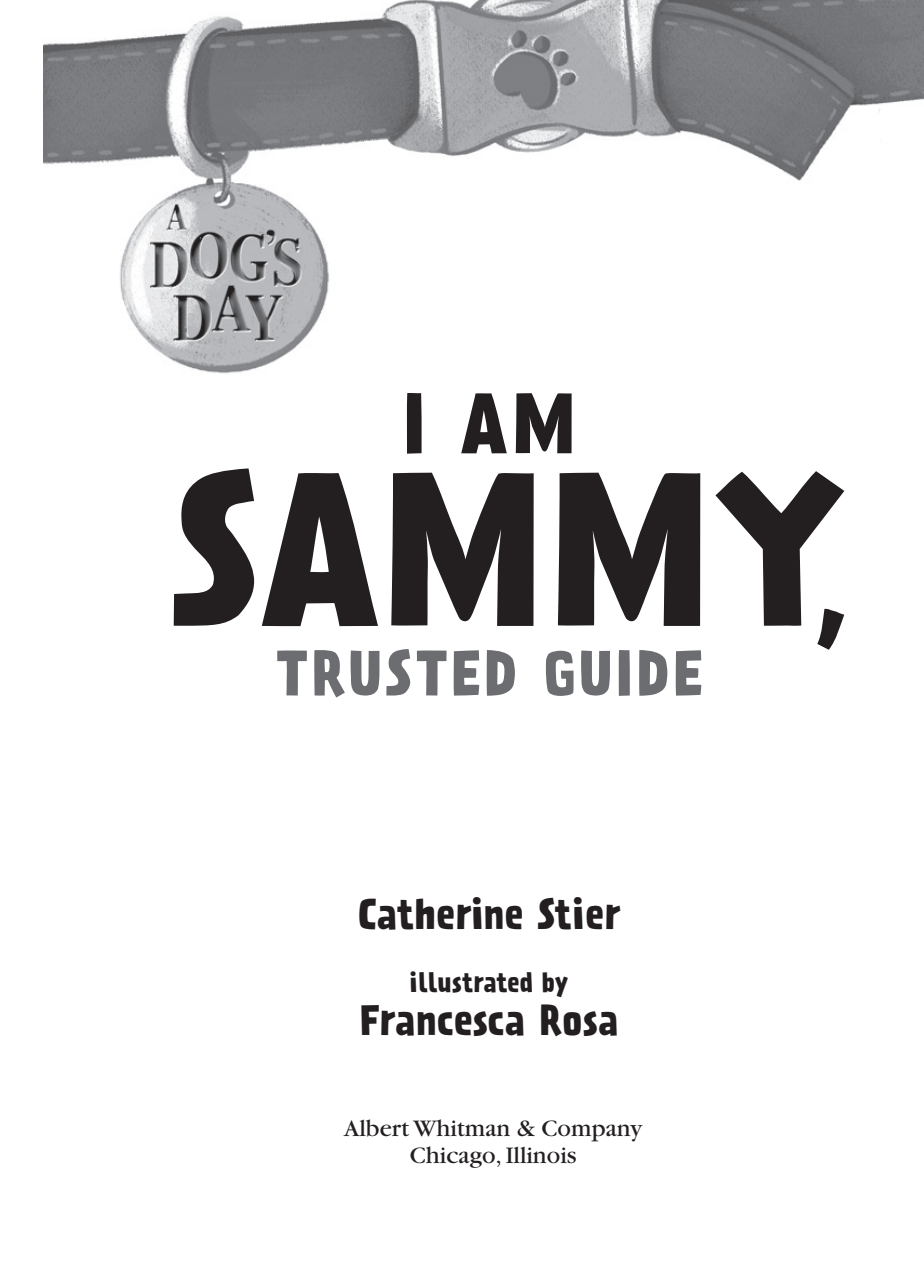
<style>
.page{position:relative;width:924px;height:1261px;background:#fff}
.page>*{position:absolute;margin:0;border:0;box-sizing:border-box;transform-origin:0 0}
.t1{font:700 192.38px "Prater Sans Pro";letter-spacing:.01em;color:#231f20}
.t2{font:700 75.38px "Prater Sans Pro";color:#231f20}
.t3{font:700 56.93px "Prater Sans Pro";letter-spacing:.06em;color:#6c6d70}
.t4{font:700 38.25px "Prater Sans Pro";color:#231f20}
.t5{font:24.75px/27px "Garamond";color:#231f20;text-align:center}
.t6{font:700 24.75px "Prater Sans Pro";color:#231f20}
.s1{font-size:117.23px}
</style>
<div class="page">
<img style="left:43px;top:0;width:880px;height:374px">
<h2 class="t2" style="left:402px;top:367px;width:175px">I AM</h2>
<h1 class="t1" style="left:168px;top:405px;width:679px">SAMMY<span class="s1">,</span></h1>
<h3 class="t3" style="left:275px;top:630px;width:428px">TRUSTED GUIDE</h3>
<h3 class="t4" style="left:357px;top:885px;width:264px">Catherine Stier</h3>
<p class="t6" style="left:409px;top:963px;width:161px">illustrated by</p>
<h3 class="t4" style="left:360px;top:991px;width:260px">Francesca Rosa</h3>
<p class="t5" style="left:344px;top:1114px;width:299px">Albert Whitman &amp; Company<br>Chicago, Illinois</p>
</div>
